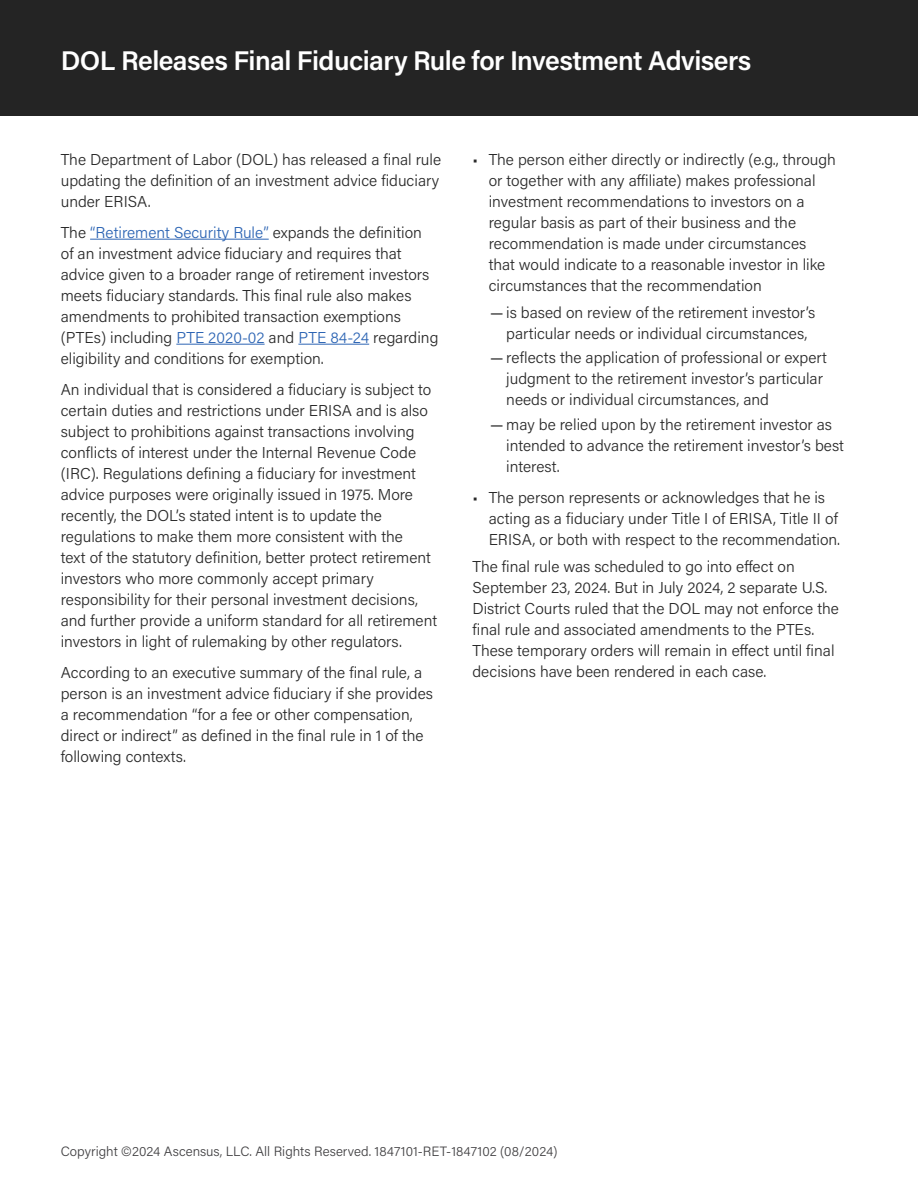
<style>
.page{position:relative;width:918px;height:1188px;background:#fff}
.page>*{position:absolute;margin:0;border:0;box-sizing:border-box;transform-origin:0 0}
.generic_-_title{font:600 27px "Acumin Pro";letter-spacing:-.02em;color:#fff}
.Body_Copy{font:300 15.75px/21px "Acumin Pro";color:#292929}
.Bullet_List_Level_1{font:300 15.75px/21px "Acumin Pro";color:#292929}
.Bullet_List_Level_2{font:300 15.75px/21px "Acumin Pro";color:#292929}
.generic_-_footnote{font:300 13.5px "Acumin Pro";color:#414042}
.s1{color:#2d65b4}
.s2{font-weight:400}
</style>
<div class="page">
<div style="left:0;top:0;width:918px;height:115px;background:#242424"></div>
<hr style="left:90px;top:239px;width:179px;height:1px;background:#2d65b4">
<hr style="left:176px;top:344px;width:89px;height:1px;background:#2d65b4">
<hr style="left:298px;top:344px;width:71px;height:1px;background:#2d65b4">
<p class="generic_-_title" style="left:61px;top:41px;width:692px">DOL Releases Final Fiduciary Rule for Investment Advisers</p>
<p class="Body_Copy" style="left:61px;top:148px;width:382px">The Department of Labor (DOL) has released a final rule updating the definition of an investment advice fiduciary under ERISA.</p>
<p class="Body_Copy" style="left:61px;top:221px;width:379px">The <span class="s1">“Retirement Security Rule”</span> expands the definition of an investment advice fiduciary and requires that advice given to a broader range of retirement investors meets fiduciary standards. This final rule also makes amendments to prohibited transaction exemptions (PTEs) including <span class="s1">PTE 2020-02</span> and <span class="s1">PTE 84-24</span> regarding eligibility and conditions for exemption.</p>
<p class="Body_Copy" style="left:61px;top:378px;width:378px">An individual that is considered a fiduciary is subject to certain duties and restrictions under ERISA and is also subject to prohibitions against transactions involving conflicts of interest under the Internal Revenue Code (IRC). Regulations defining a fiduciary for investment advice purposes were originally issued in 1975. More recently, the DOL’s stated intent is to update the regulations to make them more consistent with the<br>text of the statutory definition, better protect retirement investors who more commonly accept primary responsibility for their personal investment decisions, and further provide a uniform standard for all retirement investors in light of rulemaking by other regulators.</p>
<p class="Body_Copy" style="left:61px;top:661px;width:374px">According to an executive summary of the final rule, a person is an investment advice fiduciary if she provides a recommendation “for a fee or other compensation, direct or indirect” as defined in the final rule in 1 of the following contexts.</p>
<p class="Bullet_List_Level_1" style="left:489px;top:148px;width:349px;text-indent:-16px">• The person either directly or indirectly (e.g., through or together with any affiliate) makes professional investment recommendations to investors on a regular basis as part of their business and the recommendation is made under circumstances that would indicate to a reasonable investor in like circumstances that the recommendation</p>
<p class="Bullet_List_Level_2" style="left:490px;top:301px;width:327px;text-align:center"><span class="s2">—</span> is based on review of the retirement investor’s particular needs or individual circumstances,</p>
<p class="Bullet_List_Level_2" style="left:506px;top:347px;width:322px;text-indent:-16px"><span class="s2">—</span> reflects the application of professional or expert judgment to the retirement investor’s particular needs or individual circumstances, and</p>
<p class="Bullet_List_Level_2" style="left:506px;top:413px;width:339px;text-indent:-16px"><span class="s2">—</span> may be relied upon by the retirement investor as intended to advance the retirement investor’s best interest.</p>
<p class="Bullet_List_Level_1" style="left:489px;top:486px;width:353px;text-indent:-16px">• The person represents or acknowledges that he is acting as a fiduciary under Title I of ERISA, Title II of<br>ERISA, or both with respect to the recommendation.</p>
<p class="Body_Copy" style="left:472px;top:555px;width:368px">The final rule was scheduled to go into effect on September 23, 2024. But in July 2024, 2 separate U.S.<br>District Courts ruled that the DOL may not enforce the final rule and associated amendments to the PTEs.<br>These temporary orders will remain in effect until final decisions have been rendered in each case.</p>
<p class="generic_-_footnote" style="left:61px;top:1142px;width:498px">Copyright ©2024 Ascensus, LLC. All Rights Reserved. 1847101-RET-1847102 (08/2024)</p>
</div>
